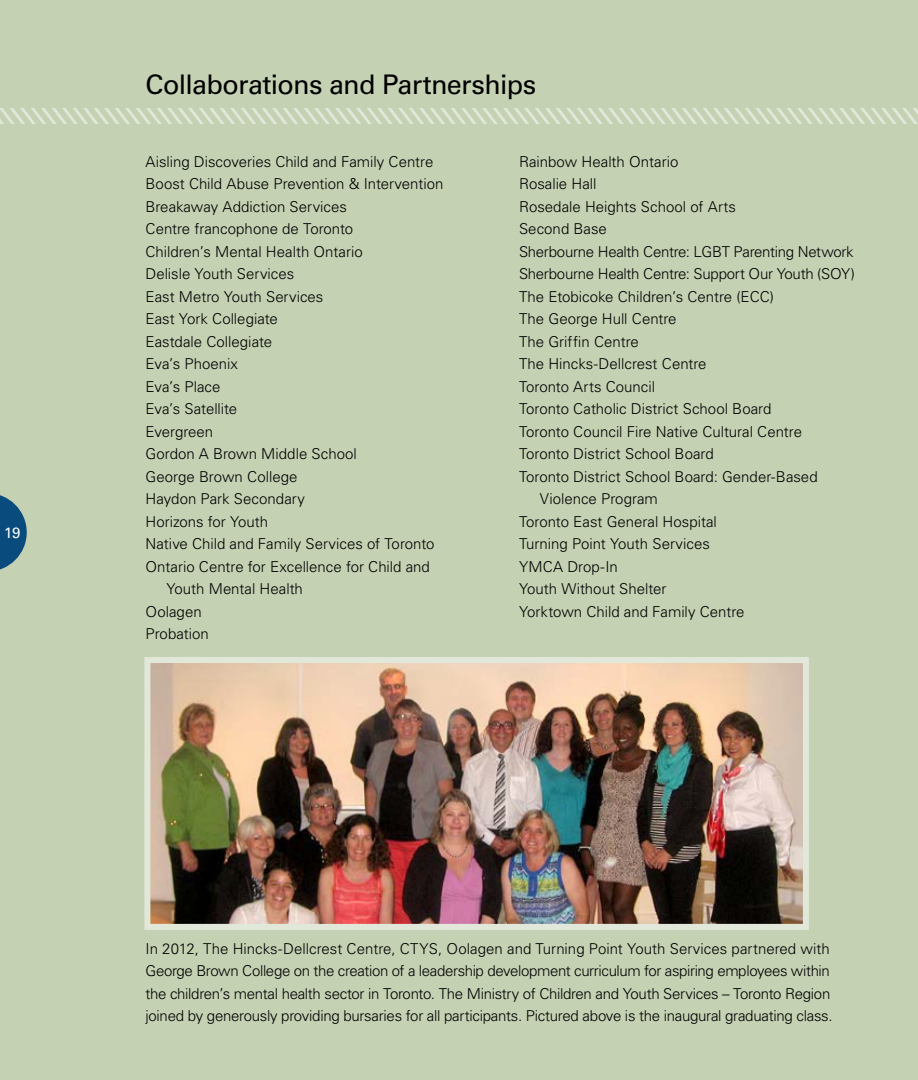
<style>
.page{position:relative;width:918px;height:1080px;background:#c5d1b3}
.page>*{position:absolute;margin:0;border:0;box-sizing:border-box;transform-origin:0 0}
.t1{font:27px "Univers LT Std";letter-spacing:-.025em;color:#000}
.t2{font:300 15px "Univers LT Std";color:#000}
.t3{font:300 15px/22.5px "Univers LT Std";letter-spacing:-.02em;color:#000}
.t4{font:15px "Univers LT Std";color:#fff}
</style>
<div class="page">
<svg style="left:0;top:109px;width:918px;height:14px;background:#ced8bf"></svg>
<img style="left:141px;top:654px;width:671px;height:279px">
<svg style="left:0;top:493px;width:27px;height:79px;background:#45758e"></svg>
<p class="t4" style="left:4px;top:524px;width:18px">19</p>
<h1 class="t1" style="left:146px;top:68px;width:392px">Collaborations and Partnerships</h1>
<p class="t2" style="left:146px;top:152px;width:289px">Aisling Discoveries Child and Family Centre</p>
<p class="t2" style="left:146px;top:175px;width:299px">Boost Child Abuse Prevention &amp; Intervention</p>
<p class="t2" style="left:146px;top:197px;width:203px">Breakaway Addiction Services</p>
<p class="t2" style="left:146px;top:220px;width:209px">Centre francophone de Toronto</p>
<p class="t2" style="left:146px;top:242px;width:219px">Children’s Mental Health Ontario</p>
<p class="t2" style="left:146px;top:265px;width:150px">Delisle Youth Services</p>
<p class="t2" style="left:146px;top:287px;width:179px">East Metro Youth Services</p>
<p class="t2" style="left:146px;top:310px;width:134px">East York Collegiate</p>
<p class="t2" style="left:146px;top:332px;width:128px">Eastdale Collegiate</p>
<p class="t2" style="left:146px;top:355px;width:94px">Eva’s Phoenix</p>
<p class="t2" style="left:146px;top:377px;width:77px">Eva’s Place</p>
<p class="t2" style="left:146px;top:400px;width:93px">Eva’s Satellite</p>
<p class="t2" style="left:146px;top:422px;width:69px">Evergreen</p>
<p class="t2" style="left:146px;top:445px;width:213px">Gordon A Brown Middle School</p>
<p class="t2" style="left:146px;top:467px;width:154px">George Brown College</p>
<p class="t2" style="left:146px;top:490px;width:161px">Haydon Park Secondary</p>
<p class="t2" style="left:146px;top:512px;width:124px">Horizons for Youth</p>
<p class="t2" style="left:146px;top:535px;width:290px">Native Child and Family Services of Toronto</p>
<p class="t2" style="left:146px;top:557px;width:286px">Ontario Centre for Excellence for Child and</p>
<p class="t2" style="left:166px;top:580px;width:138px">Youth Mental Health</p>
<p class="t2" style="left:146px;top:602px;width:58px">Oolagen</p>
<p class="t2" style="left:146px;top:625px;width:65px">Probation</p>
<p class="t2" style="left:519px;top:152px;width:161px">Rainbow Health Ontario</p>
<p class="t2" style="left:519px;top:175px;width:79px">Rosalie Hall</p>
<p class="t2" style="left:519px;top:197px;width:219px">Rosedale Heights School of Arts</p>
<p class="t2" style="left:519px;top:220px;width:89px">Second Base</p>
<p class="t3" style="left:519px;top:240px;width:336px">Sherbourne Health Centre: LGBT Parenting Network</p>
<p class="t3" style="left:519px;top:262px;width:337px">Sherbourne Health Centre: Support Our Youth (SOY)</p>
<p class="t2" style="left:519px;top:287px;width:257px">The Etobicoke Children’s Centre (ECC)</p>
<p class="t2" style="left:519px;top:310px;width:159px">The George Hull Centre</p>
<p class="t2" style="left:519px;top:332px;width:121px">The Griffin Centre</p>
<p class="t2" style="left:519px;top:355px;width:189px">The Hincks-Dellcrest Centre</p>
<p class="t2" style="left:519px;top:377px;width:138px">Toronto Arts Council</p>
<p class="t2" style="left:519px;top:400px;width:254px">Toronto Catholic District School Board</p>
<p class="t2" style="left:519px;top:422px;width:285px">Toronto Council Fire Native Cultural Centre</p>
<p class="t2" style="left:519px;top:445px;width:196px">Toronto District School Board</p>
<p class="t2" style="left:519px;top:467px;width:300px">Toronto District School Board: Gender-Based</p>
<p class="t2" style="left:540px;top:490px;width:120px">Violence Program</p>
<p class="t2" style="left:519px;top:512px;width:199px">Toronto East General Hospital</p>
<p class="t2" style="left:519px;top:535px;width:192px">Turning Point Youth Services</p>
<p class="t2" style="left:519px;top:557px;width:100px">YMCA Drop-In</p>
<p class="t2" style="left:519px;top:580px;width:149px">Youth Without Shelter</p>
<p class="t2" style="left:519px;top:602px;width:227px">Yorktown Child and Family Centre</p>
<p class="t3" style="left:146px;top:937px;width:689px">In 2012, The Hincks-Dellcrest Centre, CTYS, Oolagen and Turning Point Youth Services partnered with George Brown College on the creation of a leadership development curriculum for aspiring employees within the children’s mental health sector in Toronto. The Ministry of Children and Youth Services – Toronto Region joined by generously providing bursaries for all participants. Pictured above is the inaugural graduating class.</p>
</div>
